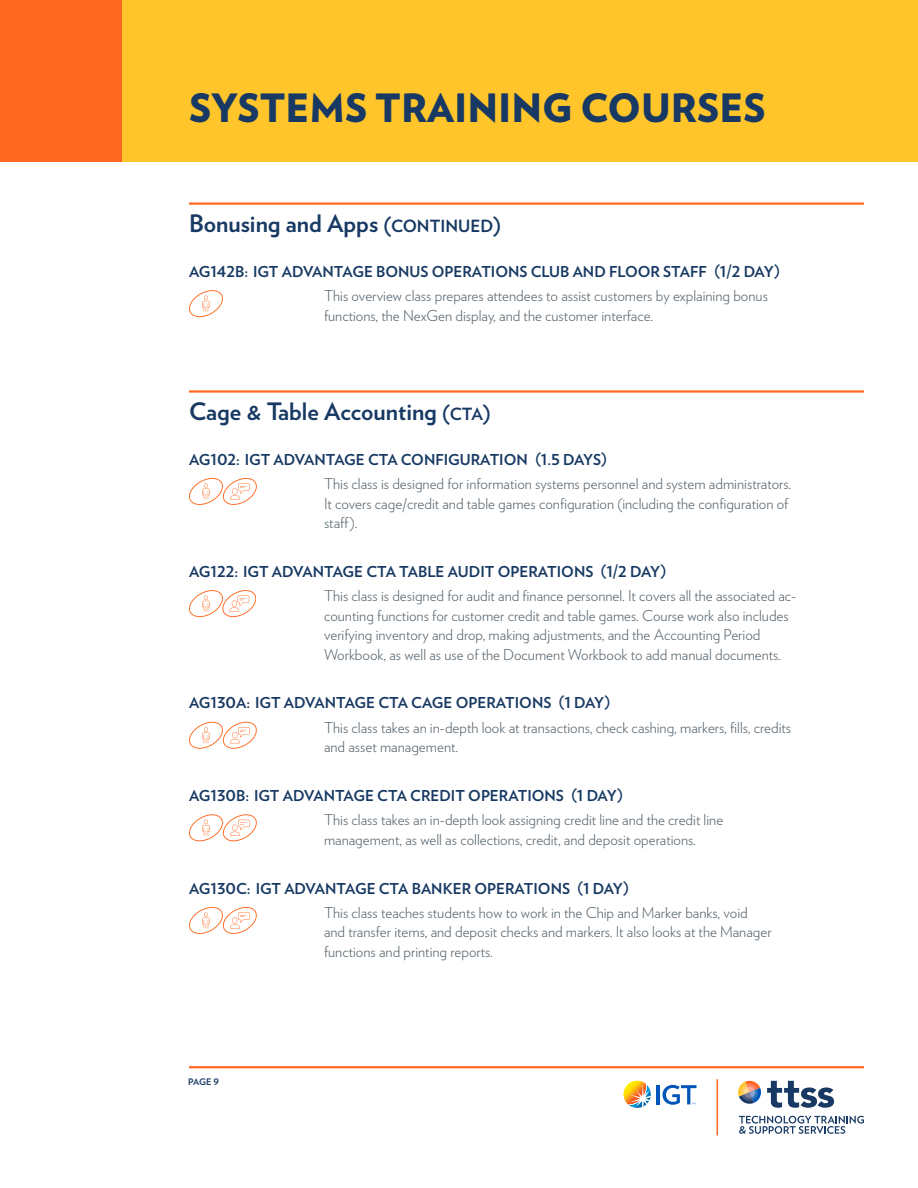
<style>
.page{position:relative;width:918px;height:1188px;background:#fff}
.page>*{position:absolute;margin:0;border:0;box-sizing:border-box;transform-origin:0 0}
.t1{font:900 39px "Verlag";color:#173963}
.t2{font:700 24px "Verlag";color:#173963}
.t3{font:300 15px/19.5px "Verlag";color:#596670}
.t4{font:700 15px "Verlag";color:#173963}
.t5{font:700 9px "Verlag";color:#173963}
.s1{font-size:21px}
.s2{font-size:16.8px}
</style>
<div class="page">
<div style="left:122px;top:0;width:796px;height:162px;background:#ffc52b"></div>
<div style="left:0;top:0;width:122px;height:162px;background:#ff681e"></div>
<hr style="left:189px;top:1066px;width:675px;height:2px;background:#ff681e">
<hr style="left:189px;top:202px;width:675px;height:3px;background:#ff681e">
<hr style="left:189px;top:390px;width:675px;height:3px;background:#ff681e">
<svg style="left:189px;top:290px;width:34px;height:27px"></svg>
<svg style="left:189px;top:478px;width:68px;height:27px"></svg>
<svg style="left:189px;top:590px;width:67px;height:27px"></svg>
<svg style="left:189px;top:722px;width:68px;height:27px"></svg>
<svg style="left:189px;top:814px;width:68px;height:27px"></svg>
<svg style="left:189px;top:907px;width:68px;height:27px"></svg>
<hr style="left:657px;top:1085px;width:3px;height:19px;background:#0055b8">
<svg style="left:624px;top:1081px;width:27px;height:27px"></svg>
<svg style="left:663px;top:1085px;width:34px;height:20px"></svg>
<hr style="left:717px;top:1080px;width:1px;height:55px;background:#ff681e">
<svg style="left:739px;top:1116px;width:125px;height:18px"></svg>
<svg style="left:738px;top:1080px;width:96px;height:28px"></svg>
<h1 class="t1" style="left:189px;top:75px;width:578px">SYSTEMS TRAINING COURSES</h1>
<h2 class="t2" style="left:189px;top:204px;width:313px">Bonusing and Apps <span class="s1">(</span><span class="s2">CONTINUED</span><span class="s1">)</span></h2>
<p class="t4" style="left:189px;top:260px;width:592px">AG142B: IGT ADVANTAGE BONUS OPERATIONS CLUB AND FLOOR STAFF (1/2 DAY)</p>
<p class="t3" style="left:324px;top:285px;width:446px">This overview class prepares attendees to assist customers by explaining bonus functions, the NexGen display, and the customer interface.</p>
<h2 class="t2" style="left:189px;top:392px;width:303px">Cage &amp; Table Accounting <span class="s1">(</span><span class="s2">CTA</span><span class="s1">)</span></h2>
<p class="t4" style="left:189px;top:447px;width:419px">AG102: IGT ADVANTAGE CTA CONFIGURATION (1.5 DAYS)</p>
<p class="t3" style="left:324px;top:473px;width:469px">This class is designed for information systems personnel and system administrators.<br>It covers cage/credit and table games configuration (including the configuration of staff).</p>
<p class="t4" style="left:189px;top:560px;width:479px">AG122: IGT ADVANTAGE CTA TABLE AUDIT OPERATIONS (1/2 DAY)</p>
<p class="t3" style="left:324px;top:585px;width:474px">This class is designed for audit and finance personnel. It covers all the associated ac&shy;counting functions for customer credit and table games. Course work also includes verifying inventory and drop, making adjustments, and the Accounting Period Workbook, as well as use of the Document Workbook to add manual documents.</p>
<p class="t4" style="left:189px;top:691px;width:423px">AG130A: IGT ADVANTAGE CTA CAGE OPERATIONS (1 DAY)</p>
<p class="t3" style="left:324px;top:717px;width:469px">This class takes an in-depth look at transactions, check cashing, markers, fills, credits and asset management.</p>
<p class="t4" style="left:189px;top:784px;width:435px">AG130B: IGT ADVANTAGE CTA CREDIT OPERATIONS (1 DAY)</p>
<p class="t3" style="left:324px;top:809px;width:401px">This class takes an in-depth look assigning credit line and the credit line management, as well as collections, credit, and deposit operations.</p>
<p class="t4" style="left:189px;top:876px;width:442px">AG130C: IGT ADVANTAGE CTA BANKER OPERATIONS (1 DAY)</p>
<p class="t3" style="left:324px;top:902px;width:449px">This class teaches students how to work in the Chip and Marker banks, void and transfer items, and deposit checks and markers. It also looks at the Manager functions and printing reports.</p>
<p class="t5" style="left:188px;top:1075px;width:32px">PAGE 9</p>
</div>
